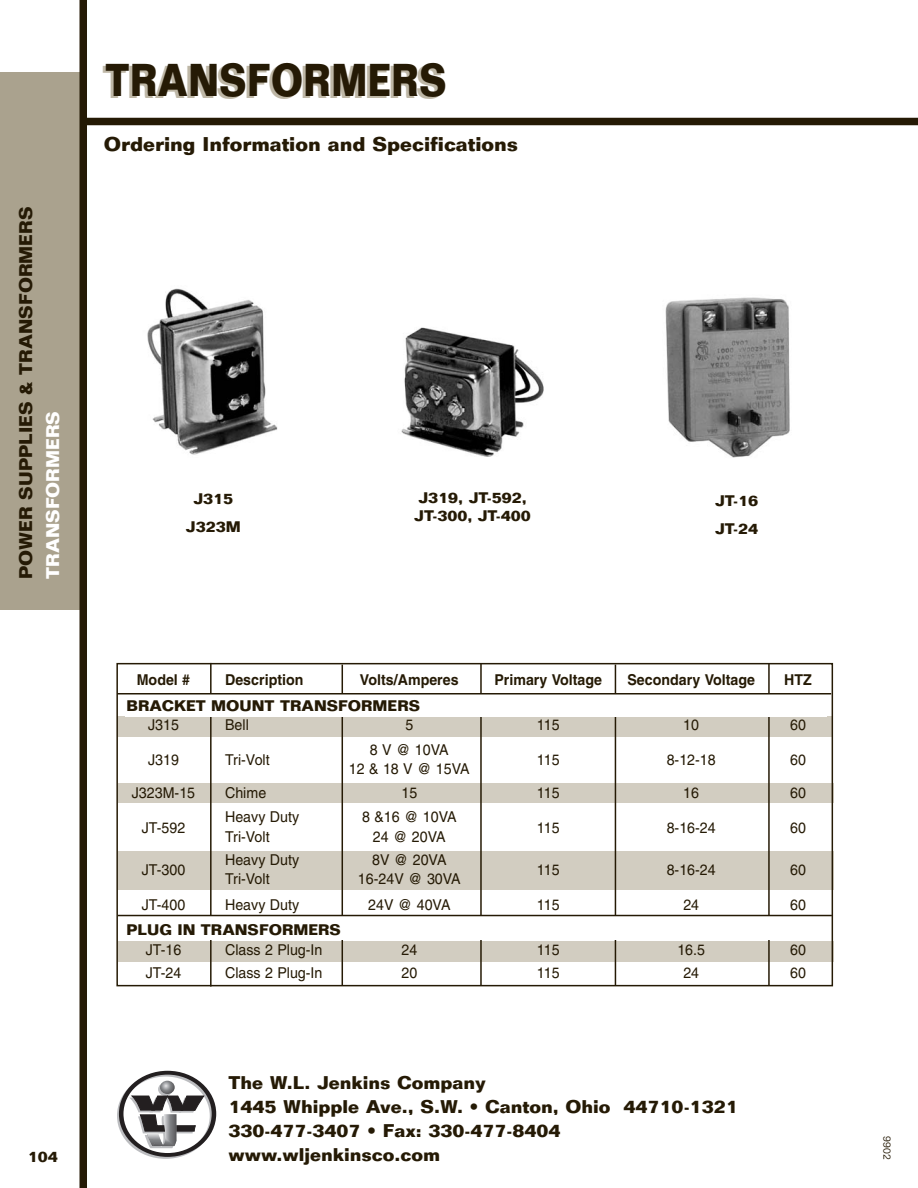
<style>
.page{position:relative;width:918px;height:1188px;background:#fff}
.page>*{position:absolute;margin:0;border:0;box-sizing:border-box;transform-origin:0 0}
.t1{font:700 45px "Folio Std";letter-spacing:.015em;color:#251a05;scale:.8 1}
.t2{font:700 19.5px "Folio Std";color:#251a05}
.t3{font:700 18px/24px "Folio Std";color:#251a05}
.t4{font:700 18px "Folio Std";color:#fff}
.t5{font:15px "Helvetica";color:#251a05;scale:.95 1}
.t6{font:700 15px/28.8px "Folio Std";color:#251a05}
.t7{font:700 15px "Helvetica";color:#251a05;scale:.95 1}
.t8{font:300 10.5px "Folio Std";color:#251a05}
</style>
<div class="page">
<div style="left:118px;top:941px;width:715px;height:20px;background:#d2cdc1"></div>
<div style="left:118px;top:852px;width:715px;height:38px;background:#d2cdc1"></div>
<div style="left:118px;top:783px;width:715px;height:20px;background:#d2cdc1"></div>
<div style="left:117px;top:716px;width:716px;height:20px;background:#d2cdc1"></div>
<div style="left:116px;top:663px;width:717px;height:323px;border:2px solid #251a05"></div>
<div style="left:0;top:72px;width:81px;height:538px;background:#aaa28e"></div>
<svg style="left:117px;top:1071px;width:99px;height:88px"></svg>
<div style="left:80px;top:0;width:7px;height:1188px;background:#251a05"></div>
<div style="left:81px;top:118px;width:837px;height:7px;background:#251a05"></div>
<hr style="left:210px;top:663px;width:2px;height:324px;background:#251a05">
<hr style="left:342px;top:665px;width:1px;height:321px;background:#251a05">
<hr style="left:480px;top:664px;width:2px;height:322px;background:#251a05">
<hr style="left:615px;top:665px;width:1px;height:321px;background:#251a05">
<hr style="left:768px;top:663px;width:2px;height:323px;background:#251a05">
<div style="left:125px;top:694px;width:701px;height:22px;background:#fff"></div>
<hr style="left:117px;top:693px;width:714px;height:2px;background:#251a05">
<div style="left:125px;top:917px;width:701px;height:23px;background:#fff"></div>
<img style="left:147px;top:288px;width:131px;height:167px">
<img style="left:401px;top:327px;width:143px;height:130px">
<img style="left:665px;top:297px;width:125px;height:161px">
<hr style="left:118px;top:915px;width:714px;height:1px;background:#251a05">
<p class="t3" style="left:16px;top:579px;width:374px;rotate:-90deg">POWER SUPPLIES &amp; TRANSFORMERS</p>
<p class="t4" style="left:46px;top:579px;width:169px;rotate:-90deg">TRANSFORMERS</p>
<p class="t6" style="left:28px;top:1144px;width:32px">104</p>
<h1 class="t1" style="left:106px;top:63px;width:428px">TRANSFORMERS</h1>
<h2 class="t2" style="left:104px;top:137px;width:416px">Ordering Information and Specifications</h2>
<p class="t6" style="left:186px;top:485px;width:56px;text-align:center">J315<br>J323M</p>
<p class="t6" style="left:414px;top:491px;width:118px;line-height:18px">J319, JT-592,<br>JT-300, JT-400</p>
<p class="t6" style="left:715px;top:487px;width:45px">JT-16<br>JT-24</p>
<p class="t7" style="left:137px;top:674px;width:58px">Model #</p>
<p class="t7" style="left:225px;top:674px;width:84px">Description</p>
<p class="t7" style="left:360px;top:674px;width:105px">Volts/Amperes</p>
<p class="t7" style="left:494px;top:674px;width:115px">Primary Voltage</p>
<p class="t7" style="left:627px;top:674px;width:136px">Secondary Voltage</p>
<p class="t7" style="left:784px;top:674px;width:31px">HTZ</p>
<p class="t5" style="left:148px;top:720px;width:34px">J315</p>
<p class="t5" style="left:225px;top:720px;width:27px">Bell</p>
<p class="t5" style="left:405px;top:720px;width:10px">5</p>
<p class="t5" style="left:537px;top:720px;width:25px">115</p>
<p class="t5" style="left:683px;top:720px;width:18px">10</p>
<p class="t5" style="left:790px;top:720px;width:18px">60</p>
<p class="t5" style="left:148px;top:755px;width:34px">J319</p>
<p class="t5" style="left:225px;top:755px;width:48px">Tri-Volt</p>
<p class="t6" style="left:126px;top:693px;width:295px">BRACKET MOUNT TRANSFORMERS</p>
<p class="t5" style="left:370px;top:744px;width:84px">8 V @ 10VA</p>
<p class="t5" style="left:537px;top:755px;width:25px">115</p>
<p class="t5" style="left:667px;top:755px;width:53px">8-12-18</p>
<p class="t5" style="left:790px;top:755px;width:18px">60</p>
<p class="t5" style="left:349px;top:764px;width:129px">12 &amp; 18 V @ 15VA</p>
<p class="t5" style="left:132px;top:787px;width:68px">J323M-15</p>
<p class="t5" style="left:225px;top:787px;width:45px">Chime</p>
<p class="t5" style="left:401px;top:787px;width:18px">15</p>
<p class="t5" style="left:537px;top:787px;width:25px">115</p>
<p class="t5" style="left:683px;top:787px;width:18px">16</p>
<p class="t5" style="left:790px;top:787px;width:18px">60</p>
<p class="t5" style="left:142px;top:822px;width:47px">JT-592</p>
<p class="t5" style="left:225px;top:812px;width:79px">Heavy Duty</p>
<p class="t5" style="left:362px;top:812px;width:101px">8 &amp;16 @ 10VA</p>
<p class="t5" style="left:537px;top:822px;width:25px">115</p>
<p class="t5" style="left:667px;top:822px;width:53px">8-16-24</p>
<p class="t5" style="left:790px;top:822px;width:18px">60</p>
<p class="t5" style="left:225px;top:831px;width:48px">Tri-Volt</p>
<p class="t5" style="left:373px;top:831px;width:78px">24 @ 20VA</p>
<p class="t5" style="left:142px;top:864px;width:47px">JT-300</p>
<p class="t5" style="left:225px;top:855px;width:79px">Heavy Duty</p>
<p class="t5" style="left:372px;top:855px;width:80px">8V @ 20VA</p>
<p class="t5" style="left:225px;top:873px;width:48px">Tri-Volt</p>
<p class="t5" style="left:358px;top:873px;width:110px">16-24V @ 30VA</p>
<p class="t5" style="left:537px;top:864px;width:25px">115</p>
<p class="t5" style="left:667px;top:864px;width:53px">8-16-24</p>
<p class="t5" style="left:790px;top:864px;width:18px">60</p>
<p class="t5" style="left:142px;top:900px;width:47px">JT-400</p>
<p class="t5" style="left:225px;top:900px;width:79px">Heavy Duty</p>
<p class="t5" style="left:368px;top:900px;width:88px">24V @ 40VA</p>
<p class="t5" style="left:537px;top:900px;width:25px">115</p>
<p class="t5" style="left:683px;top:900px;width:18px">24</p>
<p class="t5" style="left:790px;top:900px;width:18px">60</p>
<p class="t5" style="left:146px;top:945px;width:39px">JT-16</p>
<p class="t5" style="left:225px;top:945px;width:104px">Class 2 Plug-In</p>
<p class="t5" style="left:401px;top:945px;width:18px">24</p>
<p class="t5" style="left:537px;top:945px;width:25px">115</p>
<p class="t5" style="left:677px;top:945px;width:31px">16.5</p>
<p class="t5" style="left:790px;top:945px;width:18px">60</p>
<p class="t5" style="left:146px;top:967px;width:39px">JT-24</p>
<p class="t5" style="left:225px;top:967px;width:104px">Class 2 Plug-In</p>
<p class="t5" style="left:401px;top:967px;width:18px">20</p>
<p class="t5" style="left:537px;top:967px;width:25px">115</p>
<p class="t5" style="left:683px;top:967px;width:18px">24</p>
<p class="t5" style="left:790px;top:967px;width:18px">60</p>
<p class="t6" style="left:126px;top:917px;width:216px">PLUG IN TRANSFORMERS</p>
<p class="t3" style="left:229px;top:1073px;width:511px">The W.L. Jenkins Company<br>1445 Whipple Ave., S.W. • Canton, Ohio 44710-1321<br>330-477-3407 • Fax: 330-477-8404 www.wljenkinsco.com</p>
<p class="t8" style="left:891px;top:1136px;width:25px;rotate:90deg">9902</p>
</div>
